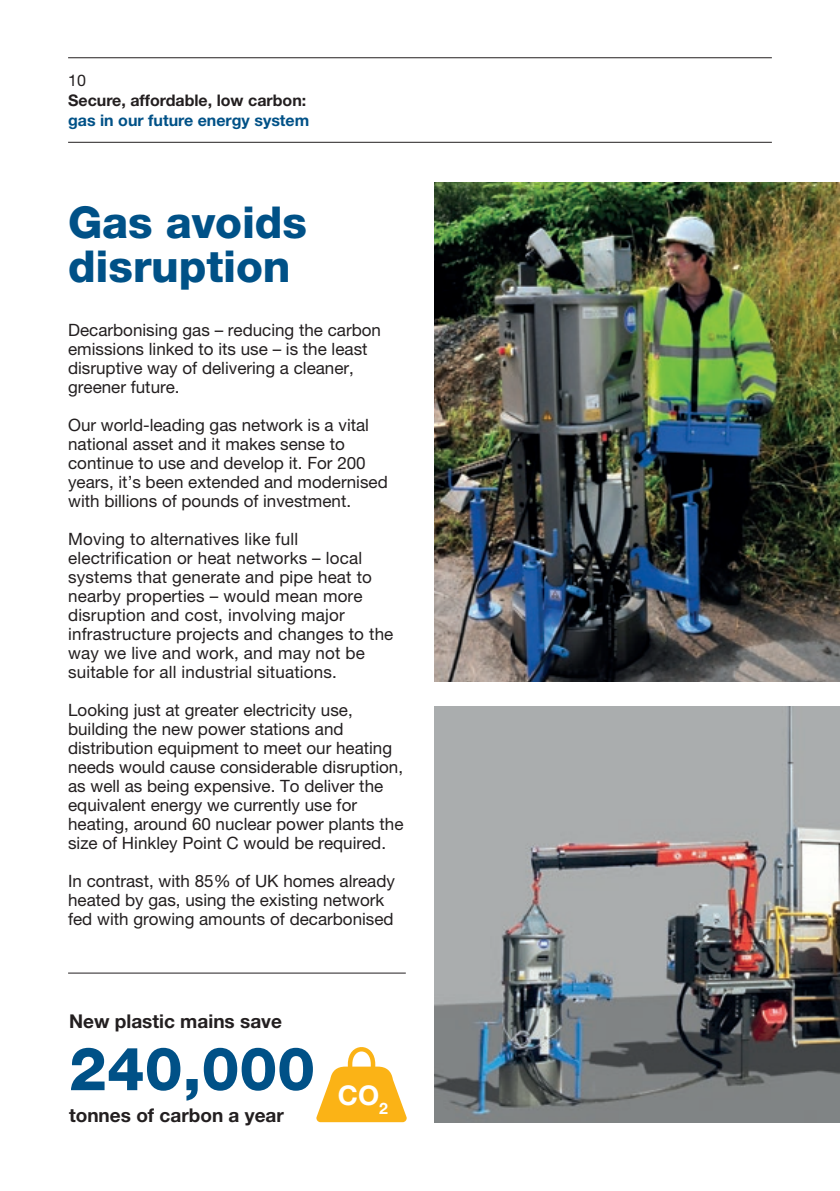
<style>
.page{position:relative;width:840px;height:1191px;background:#fff}
.page>*{position:absolute;margin:0;border:0;box-sizing:border-box;transform-origin:0 0}
.t1{font:800 60px "Helvetica Neue LT";color:#005187}
.t2{font:800 44px/44px "Helvetica Neue LT";letter-spacing:-.005em;color:#005187}
.t3{font:700 27.2px "Helvetica Neue LT";color:#fff}
.t4{font:700 19px "Helvetica Neue LT";color:#231f20}
.t5{font:17px/19px "Helvetica Neue LT";color:#231f20}
.t6{font:700 16px "Helvetica Neue LT";color:#231f20}
.t7{font:700 16px "Helvetica Neue LT";color:#005187}
.t8{font:16px "Helvetica Neue LT";color:#231f20}
</style>
<div class="page">
<hr style="left:68px;top:57px;width:703px;height:1px;background:#231f20">
<hr style="left:68px;top:142px;width:703px;height:1px;background:#231f20">
<img style="left:434px;top:706px;width:405px;height:417px">
<img style="left:434px;top:182px;width:405px;height:499px">
<hr style="left:68px;top:972px;width:337px;height:1px;background:#231f20">
<svg style="left:316px;top:1047px;width:91px;height:75px"></svg>
<p class="t8" style="left:68px;top:71px;width:19px">10</p>
<p class="t6" style="left:68px;top:91px;width:239px">Secure, affordable, low carbon:</p>
<p class="t7" style="left:68px;top:111px;width:242px">gas in our future energy system</p>
<h2 class="t2" style="left:68px;top:201px;width:240px">Gas avoids disruption</h2>
<p class="t5" style="left:68px;top:320px;width:314px">Decarbonising gas – reducing the carbon emissions linked to its use – is the least disruptive way of delivering a cleaner, greener future.</p>
<p class="t5" style="left:68px;top:415px;width:321px">Our world-leading gas network is a vital national asset and it makes sense to continue to use and develop it. For 200 years, it’s been extended and modernised with billions of pounds of investment.</p>
<p class="t5" style="left:68px;top:529px;width:326px">Moving to alternatives like full electrification or heat networks – local systems that generate and pipe heat to nearby properties – would mean more disruption and cost, involving major infrastructure projects and changes to the way we live and work, and may not be suitable for all industrial situations.</p>
<p class="t5" style="left:68px;top:700px;width:337px">Looking just at greater electricity use, building the new power stations and distribution equipment to meet our heating needs would cause considerable disruption, as well as being expensive. To deliver the equivalent energy we currently use for heating, around 60 nuclear power plants the size of Hinkley Point C would be required.</p>
<p class="t5" style="left:68px;top:871px;width:328px">In contrast, with 85% of UK homes already heated by gas, using the existing network fed with growing amounts of decarbonised</p>
<p class="t4" style="left:69px;top:1009px;width:214px">New plastic mains save</p>
<h1 class="t1" style="left:69px;top:1033px;width:247px">240,000</h1>
<p class="t4" style="left:69px;top:1103px;width:216px">tonnes of carbon a year</p>
<h3 class="t3" style="left:338px;top:1078px;width:52px">CO<sub>2</sub></h3>
</div>
